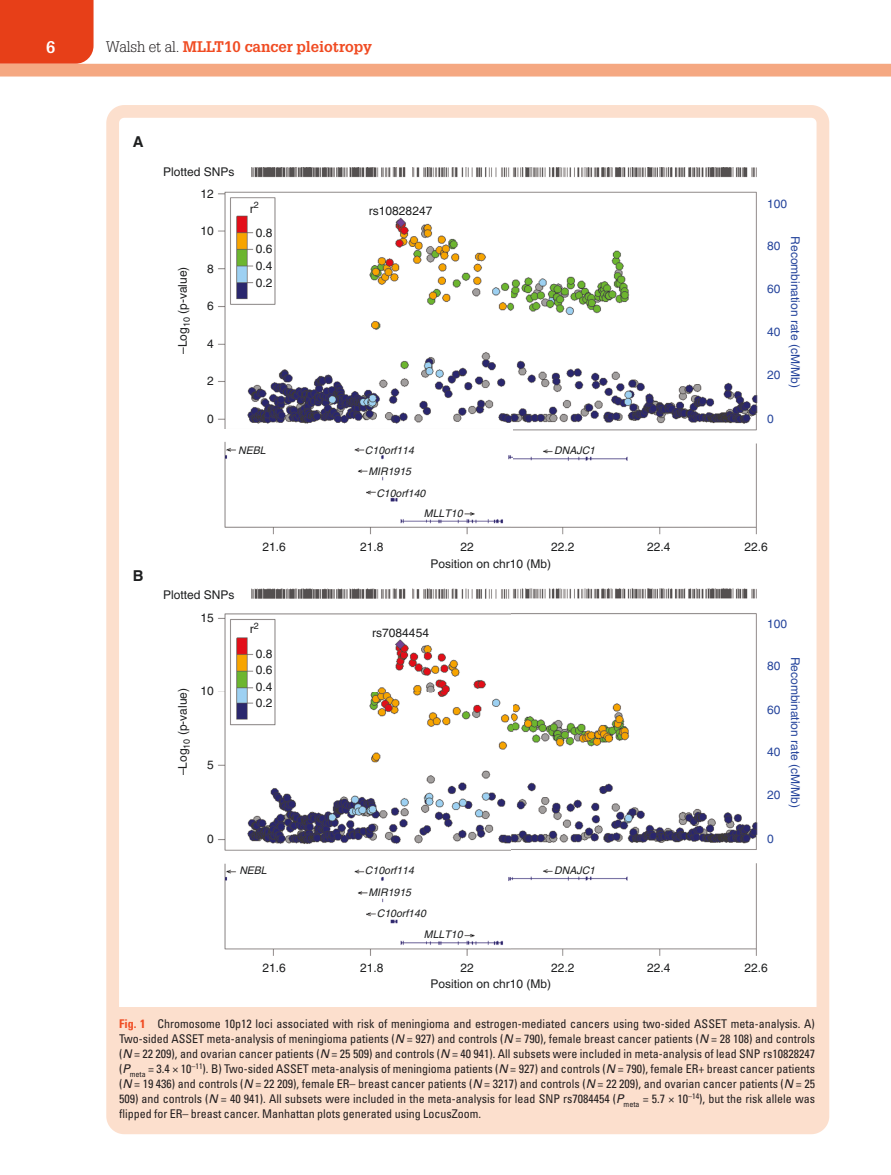
<style>
.page{position:relative;width:891px;height:1175px;background:#fff}
.page>*{position:absolute;margin:0;border:0;box-sizing:border-box;transform-origin:0 0}
.t1{font:700 16.5px "Glypha LT Std";color:#fff}
.t2{font:15px "Glypha LT Std Bold 2";color:#f04b22}
.graphic{font:700 15px "Helvetica";color:#1d1e1f}
.FigCapt{font:condensed 12px/15px "Univers LT Std";color:#231f20;text-align:justify}
.graphic-2{font:12px/16.6px "Helvetica";color:#1d1e1f}
.graphic-3{font:12px "Helvetica";color:#26459c}
.graphic-4{font:italic 10.5px/20.5px "Helvetica";color:#1d1e1f}
.s1{font-family:"Glypha LT Std";font-weight:300;color:#231f20}
.s2{font-weight:700;color:#f04b22}
.s3{font-style:italic;font-stretch:normal}
</style>
<div class="page">
<div style="left:0;top:0;width:94px;height:64px;background:#e73f18"></div>
<div style="left:0;top:64px;width:891px;height:12px;background:#f5a882"></div>
<div style="left:110px;top:1007px;width:716px;height:118px;background:#fcdfcd"></div>
<img style="left:218px;top:167px;width:540px;height:788px">
<div style="left:106px;top:105px;width:723px;height:1029px;border:13px solid #fcdfcd;border-radius:12px"></div>
<h1 class="t1" style="left:46px;top:37px;width:11px">6</h1>
<p class="t2" style="left:106px;top:37px;width:267px"><span class="s1">Walsh et al.</span> MLLT10 cancer pleiotropy</p>
<p class="graphic" style="left:133px;top:133px;width:12px">A</p>
<p class="graphic" style="left:133px;top:566px;width:12px">B</p>
<p class="graphic-2" style="left:163px;top:164px;width:73px">Plotted SNPs</p>
<p class="graphic-2" style="left:174px;top:354px;width:89px;rotate:-90deg">–Log<sub>10</sub> (p-value)</p>
<p class="graphic-2" style="left:200px;top:185px;width:15px">12</p>
<p class="graphic-2" style="left:200px;top:223px;width:15px">10</p>
<p class="graphic-2" style="left:207px;top:260px;width:8px">8</p>
<p class="graphic-2" style="left:207px;top:298px;width:8px">6</p>
<p class="graphic-2" style="left:207px;top:335px;width:8px">4</p>
<p class="graphic-2" style="left:207px;top:372px;width:8px">2</p>
<p class="graphic-2" style="left:207px;top:410px;width:8px">0</p>
<p class="graphic-2" style="left:256px;top:196px;width:18px;line-height:24.3px;text-indent:-6px">r<sup>2<br></sup>0.8</p>
<p class="graphic-2" style="left:256px;top:241px;width:18px;text-align:justify">0.6<br>0.4<br>0.2</p>
<p class="graphic-2" style="left:369px;top:203px;width:65px">rs10828247</p>
<p class="graphic-4" style="left:238px;top:440px;width:29px">NEBL</p>
<p class="graphic-4" style="left:365px;top:440px;width:51px">C10orf114</p>
<p class="graphic-4" style="left:554px;top:440px;width:42px">DNAJC1</p>
<p class="graphic-4" style="left:424px;top:482px;width:40px;text-indent:-48px">C10orf140<br>MLLT10</p>
<p class="graphic-4" style="left:368px;top:461px;width:44px">MIR1915</p>
<p class="graphic-3" style="left:767px;top:197px;width:22px">100</p>
<p class="graphic-3" style="left:767px;top:239px;width:15px">80</p>
<p class="graphic-3" style="left:767px;top:282px;width:15px">60</p>
<p class="graphic-3" style="left:802px;top:236px;width:153px;rotate:90deg">Recombination rate (cM/Mb)</p>
<p class="graphic-3" style="left:767px;top:325px;width:15px">40</p>
<p class="graphic-3" style="left:767px;top:368px;width:15px">20</p>
<p class="graphic-3" style="left:767px;top:411px;width:8px">0</p>
<p class="graphic-2" style="left:163px;top:586px;width:73px">Plotted SNPs</p>
<p class="graphic-2" style="left:200px;top:609px;width:15px">15</p>
<p class="graphic-2" style="left:174px;top:775px;width:89px;rotate:-90deg">–Log<sub>10</sub> (p-value)</p>
<p class="graphic-2" style="left:200px;top:683px;width:15px">10</p>
<p class="graphic-2" style="left:207px;top:756px;width:8px">5</p>
<p class="graphic-2" style="left:207px;top:830px;width:8px">0</p>
<p class="graphic-2" style="left:263px;top:538px;width:25px">21.6</p>
<p class="graphic-2" style="left:360px;top:538px;width:25px">21.8</p>
<p class="graphic-2" style="left:430px;top:538px;width:122px;text-indent:30px">22<br>Position on chr10 (Mb)</p>
<p class="graphic-2" style="left:551px;top:538px;width:25px">22.2</p>
<p class="graphic-2" style="left:647px;top:538px;width:25px">22.4</p>
<p class="graphic-2" style="left:745px;top:538px;width:25px">22.6</p>
<p class="graphic-2" style="left:256px;top:617px;width:18px;line-height:24.3px;text-indent:-6px">r<sup>2<br></sup>0.8</p>
<p class="graphic-2" style="left:256px;top:661px;width:18px;text-align:justify">0.6<br>0.4<br>0.2</p>
<p class="graphic-2" style="left:372px;top:624px;width:58px">rs7084454</p>
<p class="graphic-3" style="left:767px;top:617px;width:22px">100</p>
<p class="graphic-3" style="left:767px;top:659px;width:15px">80</p>
<p class="graphic-3" style="left:767px;top:702px;width:15px">60</p>
<p class="graphic-3" style="left:802px;top:656px;width:153px;rotate:90deg">Recombination rate (cM/Mb)</p>
<p class="graphic-3" style="left:767px;top:745px;width:15px">40</p>
<p class="graphic-3" style="left:767px;top:788px;width:15px">20</p>
<p class="graphic-3" style="left:767px;top:831px;width:8px">0</p>
<p class="graphic-4" style="left:239px;top:860px;width:29px">NEBL</p>
<p class="graphic-4" style="left:365px;top:860px;width:51px">C10orf114</p>
<p class="graphic-4" style="left:554px;top:860px;width:42px">DNAJC1</p>
<p class="graphic-4" style="left:424px;top:903px;width:40px;text-indent:-47px">C10orf140<br>MLLT10</p>
<p class="graphic-4" style="left:368px;top:882px;width:44px">MIR1915</p>
<p class="graphic-2" style="left:263px;top:959px;width:25px">21.6</p>
<p class="graphic-2" style="left:360px;top:959px;width:25px">21.8</p>
<p class="graphic-2" style="left:430px;top:959px;width:122px;text-indent:30px">22<br>Position on chr10 (Mb)</p>
<p class="graphic-2" style="left:551px;top:959px;width:25px">22.2</p>
<p class="graphic-2" style="left:647px;top:959px;width:25px">22.4</p>
<p class="graphic-2" style="left:745px;top:959px;width:25px">22.6</p>
<p class="FigCapt" style="left:119px;top:1016px;width:698px"><span class="s2">Fig. 1</span> Chromosome 10p12 loci associated with risk of meningioma and estrogen-mediated cancers using two-sided ASSET meta-analysis. A)<br>Two-sided ASSET meta-analysis of meningioma patients (<span class="s3">N</span> = 927) and controls (<span class="s3">N</span> = 790), female breast cancer patients (<span class="s3">N</span> = 28 108) and controls (<span class="s3">N</span> = 22 209), and ovarian cancer patients (<span class="s3">N</span> = 25 509) and controls (<span class="s3">N</span> = 40 941). All subsets were included in meta-analysis of lead SNP rs10828247 (<span class="s3">P</span><sub>meta</sub> = 3.4 × 10<sup>–11</sup>). B) Two-sided ASSET meta-analysis of meningioma patients (<span class="s3">N</span> = 927) and controls (<span class="s3">N</span> = 790), female ER+ breast cancer patients (<span class="s3">N</span> = 19 436) and controls (<span class="s3">N</span> = 22 209), female ER– breast cancer patients (<span class="s3">N</span> = 3217) and controls (<span class="s3">N</span> = 22 209), and ovarian cancer patients (<span class="s3">N</span> = 25<br>509) and controls (<span class="s3">N</span> = 40 941). All subsets were included in the meta-analysis for lead SNP rs7084454 (<span class="s3">P</span><sub>meta</sub> = 5.7 × 10<sup>–14</sup>), but the risk allele was flipped for ER– breast cancer. Manhattan plots generated using LocusZoom.</p>
</div>
